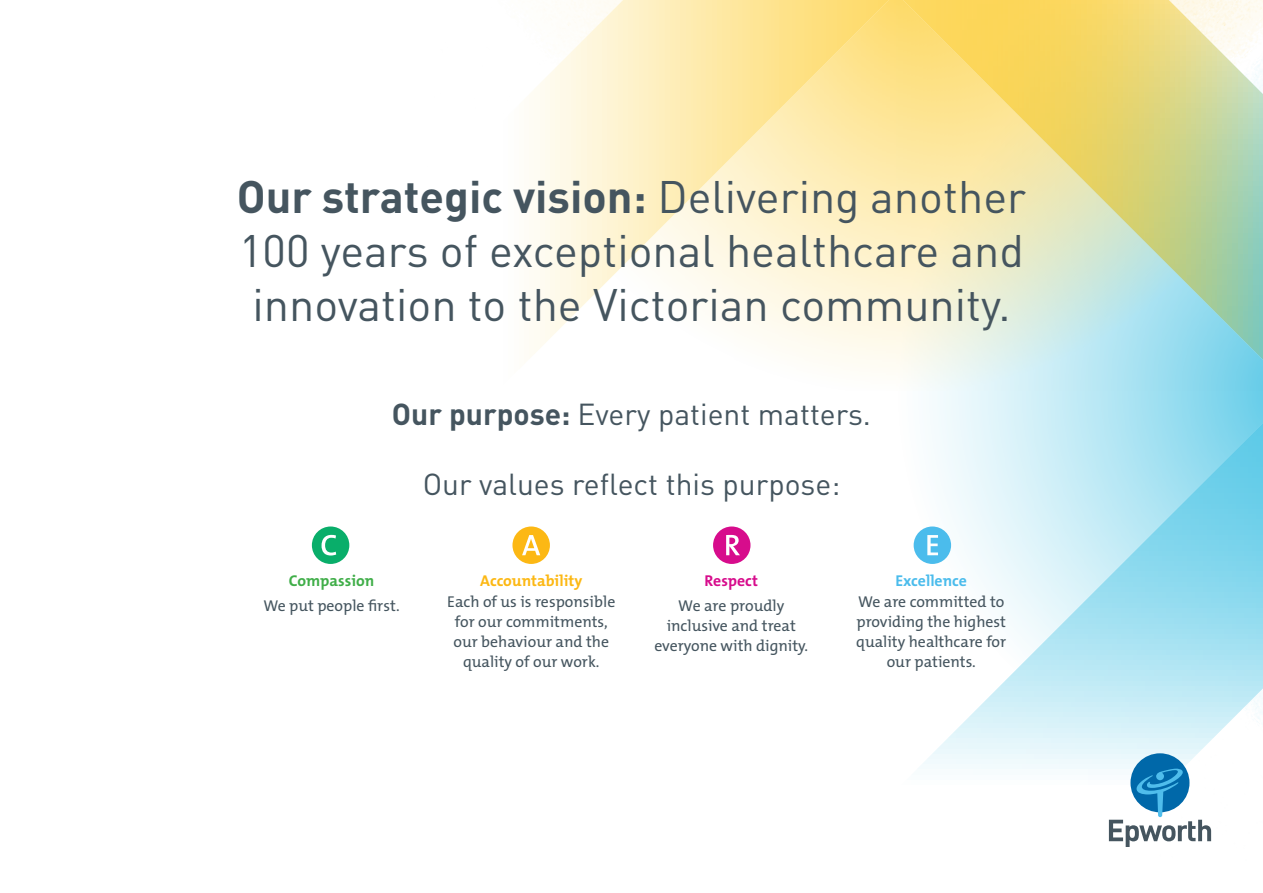
<style>
.page{position:relative;width:1263px;height:893px;background:#fff}
.page>*{position:absolute;margin:0;border:0;box-sizing:border-box;transform-origin:0 0}
.t1{font:45px/54px "DINOT";color:#45555f;text-align:justify}
.t2{font:30px "DINOT";color:#45555f}
.t3{font:15.75px/20.2px "The Mix B W5 Plain";color:#45555f;text-align:center}
.t4{font:700 15.75px "The Mix B W7";color:#fcb814}
.t5{font:700 15.75px "The Mix B W7";color:#4bbcec}
.t6{font:700 15.75px "The Mix B W7";color:#40ae49}
.t7{font:700 15.75px "The Mix B W7";color:#d70c8c}
.s1{font-weight:700}
</style>
<div class="page">
<svg style="left:913px;top:391px;width:350px;height:450px"></svg>
<img style="left:1124px;top:688px;width:139px;height:153px">
<svg style="left:529px;top:0;width:734px;height:391px;background:#ebe8bb"></svg>
<img style="left:529px;top:0;width:94px;height:192px">
<div style="left:1130px;top:753px;width:59px;height:59px;background:#0068a9;border-radius:50%"></div>
<svg style="left:1109px;top:769px;width:102px;height:78px"></svg>
<svg style="left:312px;top:526px;width:37px;height:38px"></svg>
<svg style="left:512px;top:526px;width:38px;height:38px"></svg>
<svg style="left:713px;top:526px;width:37px;height:38px"></svg>
<svg style="left:914px;top:526px;width:37px;height:38px"></svg>
<p class="t1" style="left:237px;top:169px;width:791px"><span class="s1">Our strategic vision:</span> Delivering another 100 years of exceptional healthcare and innovation to the Victorian community.</p>
<p class="t2" style="left:392px;top:395px;width:481px"><span class="s1">Our purpose:</span> Every patient matters.</p>
<p class="t2" style="left:423px;top:465px;width:419px">Our values reflect this purpose:</p>
<p class="t6" style="left:289px;top:571px;width:87px">Compassion</p>
<p class="t3" style="left:263px;top:596px;width:138px">We put people first.</p>
<p class="t4" style="left:480px;top:571px;width:104px">Accountability</p>
<p class="t3" style="left:447px;top:591px;width:170px">Each of us is responsible for our commitments, our behaviour and the quality of our work.</p>
<p class="t7" style="left:704px;top:571px;width:55px">Respect</p>
<p class="t3" style="left:654px;top:596px;width:155px">We are proudly inclusive and treat everyone with dignity.</p>
<p class="t5" style="left:895px;top:571px;width:73px">Excellence</p>
<p class="t3" style="left:856px;top:591px;width:151px">We are committed to providing the highest quality healthcare for our patients.</p>
</div>
